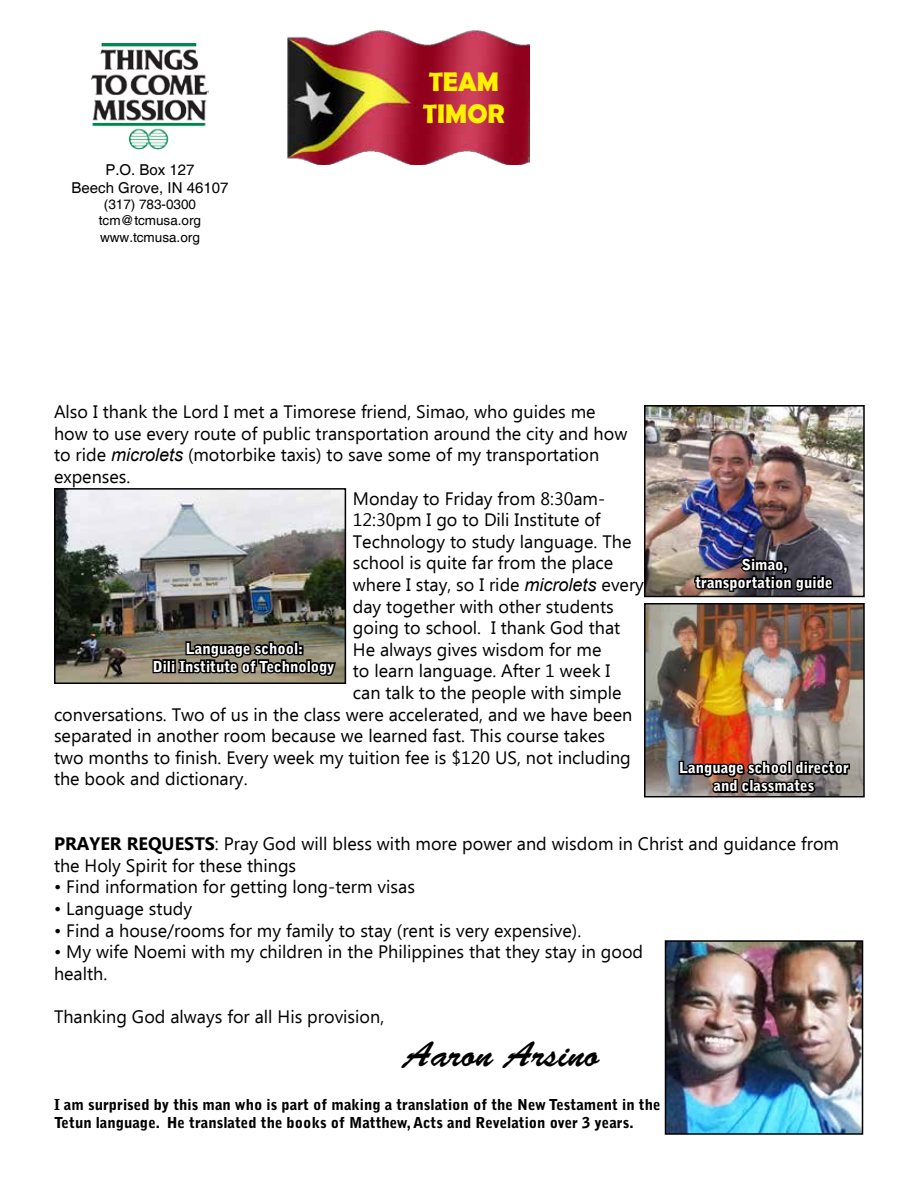
<style>
.page{position:relative;width:918px;height:1188px;background:#fff}
.page>*{position:absolute;margin:0;border:0;box-sizing:border-box;transform-origin:0 0}
.t1{font:36px "Brush Script Std";color:#000}
.t2{font:700 27px/32.4px "Berlin Sans FB Demi";color:#fff200}
.t3{font:18px/21.6px "Ebrima";color:#000}
.t4{font:900 15px/18px "Bell Gothic Std";color:#000}
.t5{font:900 15px/18px "Bell Gothic Std";color:#fff;text-align:center}
.t6{font:15px/18px "Helvetica";color:#000;text-align:center}
.t7{font:13.5px/16.2px "Helvetica";color:#000;text-align:center}
.s1{font-family:"Arial";font-style:italic}
.s2{font-weight:700}
</style>
<div class="page">
<img style="left:91px;top:43px;width:118px;height:106px">
<img style="left:287px;top:31px;width:242px;height:133px">
<img style="left:647px;top:408px;width:215px;height:186px">
<div style="left:644px;top:405px;width:221px;height:192px;border:2px solid #000"></div>
<img style="left:57px;top:491px;width:286px;height:190px">
<div style="left:54px;top:488px;width:292px;height:196px;border:2px solid #000"></div>
<img style="left:647px;top:606px;width:215px;height:188px">
<div style="left:644px;top:603px;width:221px;height:194px;border:2px solid #000"></div>
<img style="left:668px;top:943px;width:192px;height:189px">
<div style="left:665px;top:940px;width:198px;height:195px;border:2px solid #000"></div>
<svg style="left:151px;top:625px;width:187px;height:52px;background:#545144"></svg>
<img style="left:693px;top:541px;width:142px;height:85px">
<img style="left:677px;top:744px;width:174px;height:54px">
<p class="t6" style="left:72px;top:161px;width:158px">P.O. Box 127<br>Beech Grove, IN 46107</p>
<p class="t7" style="left:99px;top:197px;width:104px">(317) 783-0300 tcm@tcmusa.org www.tcmusa.org</p>
<h2 class="t2" style="left:423px;top:65px;width:83px">TEAM<br>TIMOR</h2>
<p class="t3" style="left:54px;top:402px;width:543px">Also I thank the Lord I met a Timorese friend, Simao, who guides me</p>
<p class="t3" style="left:54px;top:424px;width:575px">how to use every route of public transportation around the city and how</p>
<p class="t3" style="left:54px;top:445px;width:547px">to ride <span class="s1">microlets</span> (motorbike taxis) to save some of my transportation</p>
<p class="t3" style="left:54px;top:467px;width:78px">expenses.</p>
<p class="t3" style="left:353px;top:489px;width:254px">Monday to Friday from 8:30am-</p>
<p class="t3" style="left:353px;top:510px;width:249px">12:30pm I go to Dili Institute of</p>
<p class="t3" style="left:353px;top:532px;width:280px">Technology to study language. The</p>
<p class="t3" style="left:353px;top:553px;width:262px">school is quite far from the place</p>
<p class="t3" style="left:353px;top:575px;width:293px">where I stay, so I ride <span class="s1">microlets</span> every</p>
<p class="t3" style="left:353px;top:597px;width:262px">day together with other students</p>
<p class="t3" style="left:353px;top:618px;width:269px">going to school. I thank God that</p>
<p class="t3" style="left:353px;top:640px;width:250px">He always gives wisdom for me</p>
<p class="t3" style="left:353px;top:661px;width:259px">to learn language. After 1 week I</p>
<p class="t3" style="left:353px;top:683px;width:270px">can talk to the people with simple</p>
<p class="t3" style="left:54px;top:705px;width:580px">conversations. Two of us in the class were accelerated, and we have been</p>
<p class="t3" style="left:54px;top:726px;width:553px">separated in another room because we learned fast. This course takes</p>
<p class="t3" style="left:54px;top:748px;width:578px">two months to finish. Every week my tuition fee is $120 US, not including</p>
<p class="t3" style="left:54px;top:769px;width:195px">the book and dictionary.</p>
<p class="t5" style="left:153px;top:640px;width:183px">Language school:<br>Dili Institute of Technology</p>
<p class="t5" style="left:695px;top:556px;width:139px">Simao, transportation guide</p>
<p class="t5" style="left:679px;top:759px;width:171px">Language school director and classmates</p>
<p class="t3" style="left:54px;top:834px;width:787px"><span class="s2">PRAYER REQUESTS</span>: Pray God will bless with more power and wisdom in Christ and guidance from the Holy Spirit for these things</p>
<p class="t3" style="left:54px;top:877px;width:363px">• Find information for getting long-term visas</p>
<p class="t3" style="left:54px;top:899px;width:140px">• Language study</p>
<p class="t3" style="left:54px;top:921px;width:529px">• Find a house/rooms for my family to stay (rent is very expensive).</p>
<p class="t3" style="left:54px;top:942px;width:591px">• My wife Noemi with my children in the Philippines that they stay in good health.</p>
<p class="t3" style="left:54px;top:1007px;width:332px">Thanking God always for all His provision,</p>
<h1 class="t1" style="left:404px;top:1034px;width:197px">Aaron Arsino</h1>
<p class="t4" style="left:54px;top:1096px;width:608px">I am surprised by this man who is part of making a translation of the New Testament in the<br>Tetun language. He translated the books of Matthew, Acts and Revelation over 3 years.</p>
</div>
